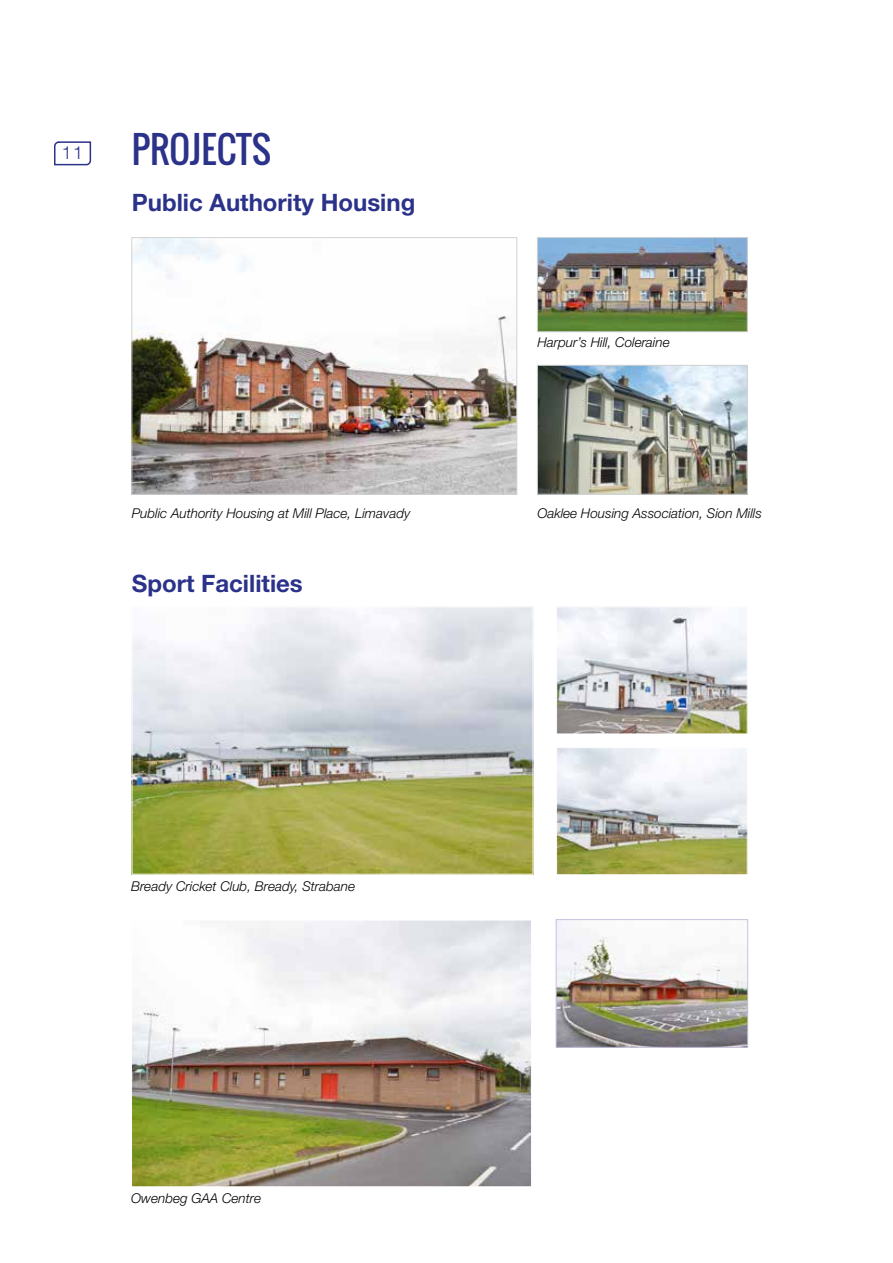
<style>
.page{position:relative;width:893px;height:1263px;background:#fff}
.page>*{position:absolute;margin:0;border:0;box-sizing:border-box;transform-origin:0 0}
.t1{font:36px "Oswald";color:#2b3289}
.t2{font:700 24px "Helvetica Neue";color:#2b3289}
.t3{font:300 18px "Helvetica Neue";color:#2b3289}
.t4{font:italic 300 13.5px "Helvetica Neue";color:#000}
</style>
<div class="page">
<svg style="left:54px;top:141px;width:38px;height:25px"></svg>
<img style="left:133px;top:239px;width:382px;height:254px">
<div style="left:131px;top:237px;width:386px;height:258px;border:1px solid #d1d3d4"></div>
<img style="left:539px;top:239px;width:207px;height:91px">
<div style="left:537px;top:237px;width:211px;height:95px;border:1px solid #d1d3d4"></div>
<img style="left:134px;top:608px;width:397px;height:265px">
<div style="left:132px;top:606px;width:401px;height:269px;border:1px solid #fff"></div>
<img style="left:558px;top:608px;width:188px;height:124px">
<div style="left:556px;top:606px;width:192px;height:128px;border:1px solid #fff"></div>
<img style="left:558px;top:749px;width:188px;height:124px">
<div style="left:556px;top:747px;width:192px;height:128px;border:1px solid #fff"></div>
<img style="left:133px;top:921px;width:397px;height:264px">
<div style="left:131px;top:919px;width:401px;height:268px;border:1px solid #fff"></div>
<img style="left:558px;top:921px;width:188px;height:125px">
<div style="left:556px;top:919px;width:192px;height:129px;border:1px solid #c5c3de"></div>
<img style="left:539px;top:367px;width:207px;height:126px">
<div style="left:537px;top:365px;width:211px;height:130px;border:1px solid #d1d3d4"></div>
<h3 class="t3" style="left:62px;top:142px;width:23px">11</h3>
<h1 class="t1" style="left:132px;top:123px;width:141px">PROJECTS</h1>
<h2 class="t2" style="left:132px;top:188px;width:285px">Public Authority Housing</h2>
<p class="t4" style="left:132px;top:505px;width:280px">Public Authority Housing at Mill Place, Limavady</p>
<h2 class="t2" style="left:132px;top:569px;width:173px">Sport Facilities</h2>
<p class="t4" style="left:131px;top:878px;width:226px">Bready Cricket Club, Bready, Strabane</p>
<p class="t4" style="left:131px;top:1190px;width:132px">Owenbeg GAA Centre</p>
<p class="t4" style="left:537px;top:334px;width:134px">Harpur’s Hill, Coleraine</p>
<p class="t4" style="left:537px;top:505px;width:226px">Oaklee Housing Association, Sion Mills</p>
</div>
